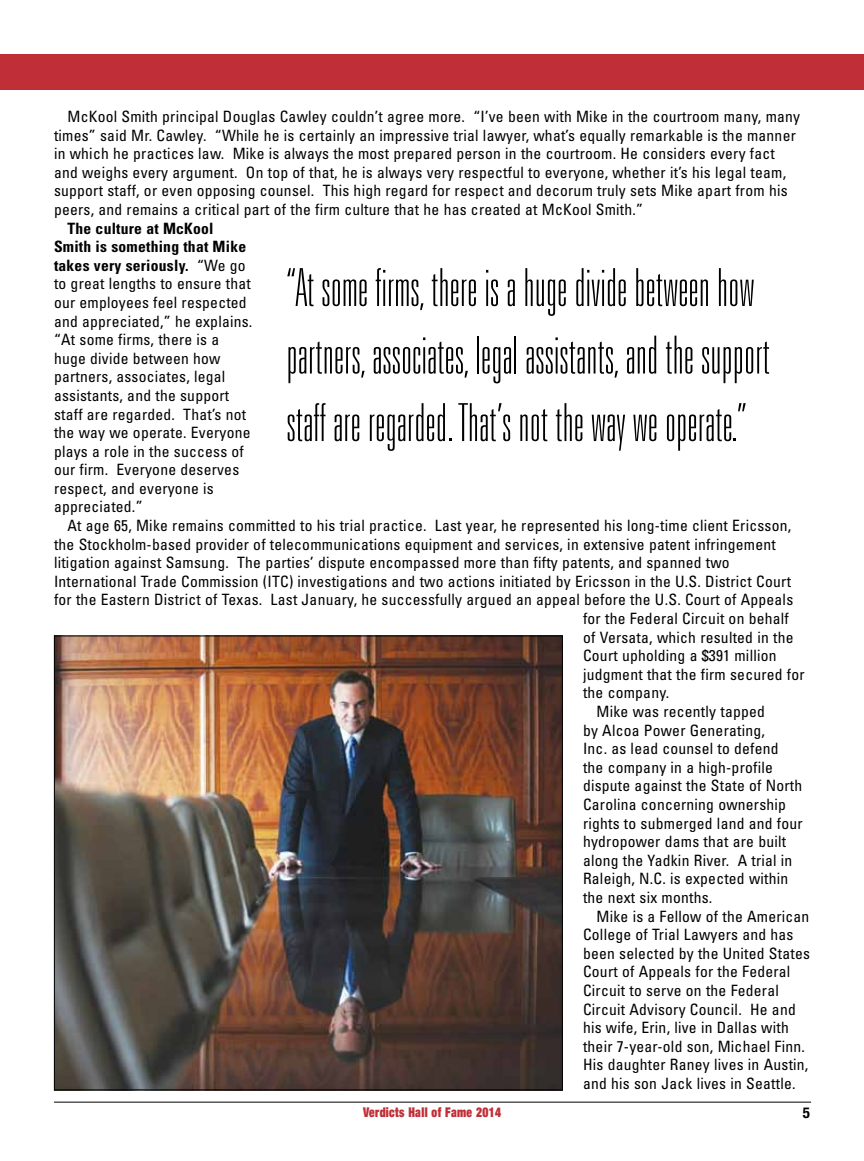
<style>
.page{position:relative;width:864px;height:1161px;background:#fff}
.page>*{position:absolute;margin:0;border:0;box-sizing:border-box;transform-origin:0 0}
.t1{font:100 ultra-condensed 52.5px/67.5px "Univers LT Std";letter-spacing:.01em;color:#000}
.t2{font:condensed 15.6px/18.6px "Univers LT Std";letter-spacing:.015em;color:#000}
.t3{font:700 condensed 15px "Helvetica Neue LT Std";color:#000}
.t4{font:900 condensed 13.5px "Helvetica Neue LT Std";letter-spacing:.03em;color:#c02f38;scale:.85 1}
.s1{font-weight:700}
</style>
<div class="page">
<hr style="left:54px;top:1102px;width:757px;height:1px;background:#000">
<div style="left:0;top:54px;width:864px;height:35px;background:#c02f38"></div>
<img style="left:56px;top:638px;width:505px;height:450px">
<p class="t2" style="left:54px;top:107px;width:748px;text-indent:13px">McKool Smith principal Douglas Cawley couldn’t agree more. “I’ve been with Mike in the courtroom many, many times” said Mr. Cawley. “While he is certainly an impressive trial lawyer, what’s equally remarkable is the manner in which he practices law. Mike is always the most prepared person in the courtroom. He considers every fact and weighs every argument. On top of that, he is always very respectful to everyone, whether it’s his legal team, support staff, or even opposing counsel. This high regard for respect and decorum truly sets Mike apart from his peers, and remains a critical part of the firm culture that he has created at McKool Smith.”</p>
<p class="t2" style="left:54px;top:219px;width:200px;text-indent:13px"><span class="s1">The culture at McKool<br>Smith is something that Mike takes very seriously.</span> “We go to great lengths to ensure that our employees feel respected and appreciated,” he explains. “At some firms, there is a huge divide between how partners, associates, legal assistants, and the support staff are regarded. That’s not the way we operate. Everyone plays a role in the success of our firm. Everyone deserves respect, and everyone is appreciated.”</p>
<p class="t2" style="left:68px;top:516px;width:725px">At age 65, Mike remains committed to his trial practice. Last year, he represented his long-time client Ericsson,</p>
<p class="t2" style="left:54px;top:535px;width:723px">the Stockholm-based provider of telecommunications equipment and services, in extensive patent infringement</p>
<p class="t2" style="left:54px;top:553px;width:677px">litigation against Samsung. The parties’ dispute encompassed more than fifty patents, and spanned two</p>
<p class="t2" style="left:54px;top:572px;width:739px">International Trade Commission (ITC) investigations and two actions initiated by Ericsson in the U.S. District Court</p>
<p class="t2" style="left:54px;top:590px;width:741px">for the Eastern District of Texas. Last January, he successfully argued an appeal before the U.S. Court of Appeals</p>
<p class="t2" style="left:583px;top:609px;width:207px">for the Federal Circuit on behalf</p>
<p class="t2" style="left:583px;top:628px;width:212px">of Versata, which resulted in the</p>
<p class="t2" style="left:583px;top:646px;width:195px">Court upholding a $391 million</p>
<p class="t2" style="left:583px;top:665px;width:223px">judgment that the firm secured for</p>
<p class="t2" style="left:583px;top:683px;width:88px">the company.</p>
<p class="t2" style="left:597px;top:702px;width:170px">Mike was recently tapped</p>
<p class="t2" style="left:583px;top:721px;width:183px">by Alcoa Power Generating,</p>
<p class="t2" style="left:583px;top:739px;width:197px">Inc. as lead counsel to defend</p>
<p class="t2" style="left:583px;top:758px;width:191px">the company in a high-profile</p>
<p class="t2" style="left:583px;top:776px;width:221px">dispute against the State of North</p>
<p class="t2" style="left:583px;top:795px;width:205px">Carolina concerning ownership</p>
<p class="t2" style="left:583px;top:814px;width:221px">rights to submerged land and four</p>
<p class="t2" style="left:583px;top:832px;width:205px">hydropower dams that are built</p>
<p class="t2" style="left:583px;top:851px;width:211px">along the Yadkin River. A trial in</p>
<p class="t2" style="left:583px;top:869px;width:207px">Raleigh, N.C. is expected within</p>
<p class="t2" style="left:583px;top:888px;width:131px">the next six months.</p>
<p class="t2" style="left:597px;top:907px;width:214px">Mike is a Fellow of the American</p>
<p class="t2" style="left:583px;top:925px;width:212px">College of Trial Lawyers and has</p>
<p class="t2" style="left:583px;top:944px;width:228px">been selected by the United States</p>
<p class="t2" style="left:583px;top:962px;width:209px">Court of Appeals for the Federal</p>
<p class="t2" style="left:583px;top:981px;width:197px">Circuit to serve on the Federal</p>
<p class="t2" style="left:583px;top:1000px;width:214px">Circuit Advisory Council. He and</p>
<p class="t2" style="left:583px;top:1018px;width:207px">his wife, Erin, live in Dallas with</p>
<p class="t2" style="left:583px;top:1037px;width:223px">their 7-year-old son, Michael Finn.</p>
<p class="t2" style="left:583px;top:1055px;width:227px">His daughter Raney lives in Austin,</p>
<p class="t2" style="left:583px;top:1074px;width:214px">and his son Jack lives in Seattle.</p>
<h1 class="t1" style="left:287px;top:255px;width:484px">“At some firms, there is a huge divide between how partners, associates, legal assistants, and the support staff are regarded. That’s not the way we operate.”</h1>
<p class="t4" style="left:363px;top:1103px;width:164px">Verdicts Hall of Fame 2014</p>
<p class="t3" style="left:803px;top:1103px;width:9px">5</p>
</div>
